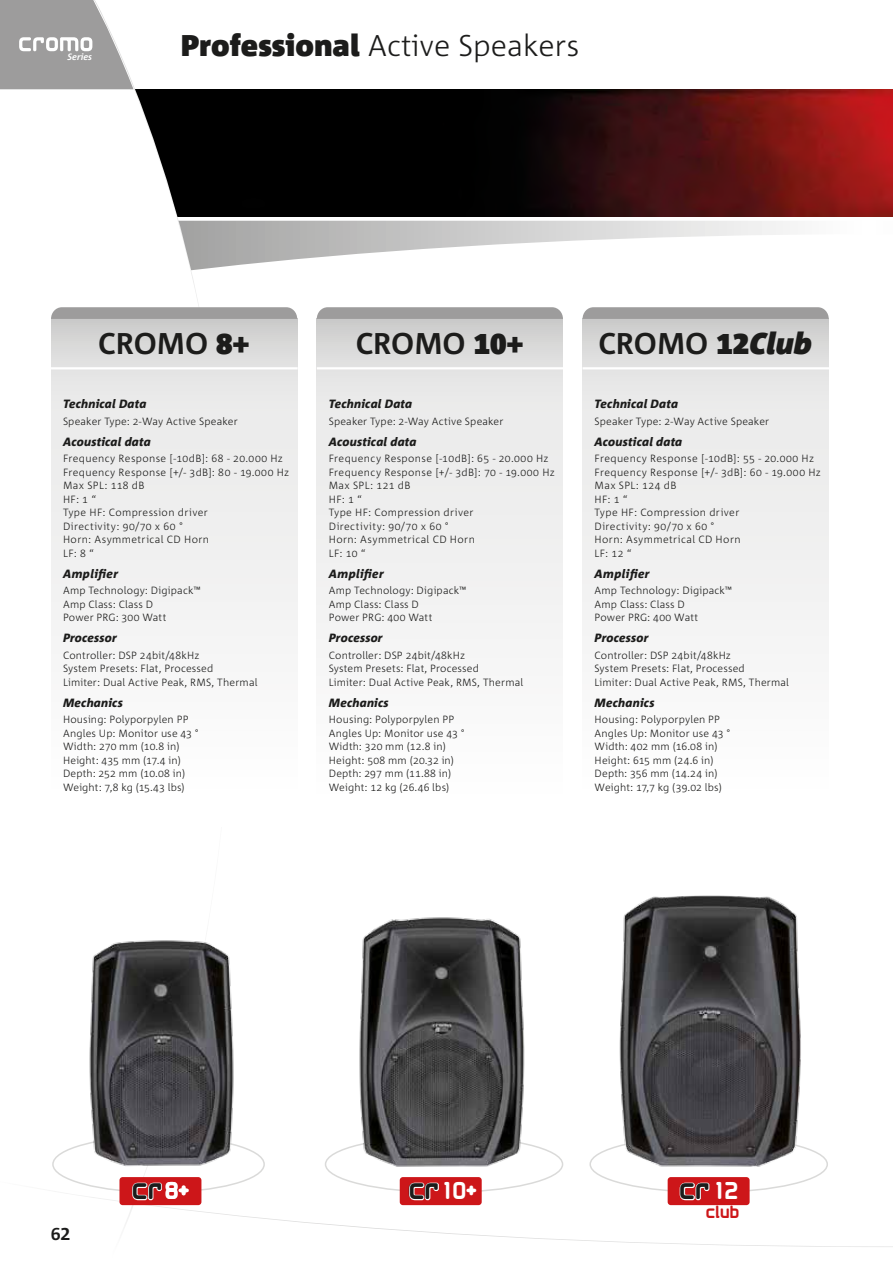
<style>
.page{position:relative;width:893px;height:1263px;background:#fff}
.page>*{position:absolute;margin:0;border:0;box-sizing:border-box;transform-origin:0 0}
.t1{font:300 30px "Corpid";color:#1c1c1b}
.t2{font:700 30px "Corpid";color:#1c1c1b}
.t3{font:24.9px "Airstrip Four";color:#1c1c1b}
.t4{font:21.75px "Airstrip Four";color:#fff}
.t5{font:700 18px "Corpid Caps";color:#1c1c1b}
.t6{font:15px "Airstrip Four";color:#cd1619}
.t7{font:italic 800 12px "Corpid";letter-spacing:.01em;color:#1c1c1b}
.t8{font:italic 800 12px "Corpid";letter-spacing:.03em;color:#1c1c1b}
.t9{font:300 10.5px/13.5px "Corpid";letter-spacing:.02em;color:#1c1c1b}
.t10{font:italic 700 9.15px "Corpid";color:#fff}
.s1{font-weight:900}
.s2{font-family:"Corpid Caps";font-weight:900}
.s3{font-weight:900;font-style:italic}
.s4{font-size:21.75px;color:#fff}
.s5{color:#fff}
.s6{font-size:24.9px}
</style>
<div class="page">
<svg style="left:233px;top:221px;width:557px;height:45px"></svg>
<img style="left:233px;top:89px;width:660px;height:128px">
<svg style="left:0;top:87px;width:233px;height:1091px"></svg>
<svg style="left:0;top:0;width:134px;height:89px"></svg>
<div style="left:400px;top:1177px;width:82px;height:28px;background:#d12b2e;border-radius:3px"></div>
<div style="left:668px;top:1177px;width:82px;height:28px;background:#d12b2e;border-radius:3px"></div>
<div style="left:51px;top:319px;width:246px;height:507px;background:linear-gradient(to bottom,#e0e0e0,#fff)"></div>
<hr style="left:51px;top:367px;width:247px;height:2px;background:#fff">
<svg style="left:51px;top:307px;width:246px;height:12px;background:#a09f9f"></svg>
<svg style="left:317px;top:319px;width:246px;height:320px"></svg>
<hr style="left:317px;top:367px;width:246px;height:2px;background:#fff">
<svg style="left:317px;top:307px;width:246px;height:12px;background:#a09f9f"></svg>
<div style="left:583px;top:319px;width:246px;height:507px;background:linear-gradient(to bottom,#e0e0e0,#fff)"></div>
<hr style="left:583px;top:367px;width:246px;height:2px;background:#fff">
<svg style="left:583px;top:307px;width:246px;height:12px;background:#a09f9f"></svg>
<img style="left:356px;top:917px;width:173px;height:250px">
<img style="left:86px;top:935px;width:153px;height:235px">
<img style="left:617px;top:895px;width:187px;height:272px">
<svg style="left:65px;top:1178px;width:828px;height:69px"></svg>
<div style="left:119px;top:1177px;width:82px;height:28px;background:#cd1619;border-radius:3px"></div>
<svg style="left:101px;top:1182px;width:62px;height:65px"></svg>
<p class="t10" style="left:68px;top:52px;width:26px">Series</p>
<h1 class="t1" style="left:181px;top:30px;width:400px"><span class="s1">Professional</span> Active Speakers</h1>
<h1 class="t2" style="left:98px;top:327px;width:153px">CROMO <span class="s2">8+</span></h1>
<p class="t7" style="left:63px;top:397px;width:85px">Technical Data</p>
<p class="t9" style="left:63px;top:414px;width:176px">Speaker Type: 2-Way Active Speaker</p>
<p class="t7" style="left:63px;top:435px;width:89px">Acoustical data</p>
<p class="t9" style="left:63px;top:452px;width:228px">Frequency Response [-10dB]: 68 - 20.000 Hz<br>Frequency Response [+/- 3dB]: 80 - 19.000 Hz<br>Max SPL: 118 dB<br>HF: 1 “<br>Type HF: Compression driver<br>Directivity: 90/70 x 60 °<br>Horn: Asymmetrical CD Horn<br>LF: 8 “</p>
<p class="t8" style="left:63px;top:567px;width:57px">Amplifier</p>
<p class="t9" style="left:63px;top:584px;width:139px">Amp Technology: Digipack™<br>Amp Class: Class D<br>Power PRG: 300 Watt</p>
<p class="t7" style="left:63px;top:631px;width:55px">Processor</p>
<p class="t9" style="left:63px;top:648px;width:196px">Controller: DSP 24bit/48kHz<br>System Presets: Flat, Processed<br>Limiter: Dual Active Peak, RMS, Thermal</p>
<p class="t7" style="left:63px;top:696px;width:61px">Mechanics</p>
<p class="t9" style="left:63px;top:713px;width:137px">Housing: Polyporpylen PP<br>Angles Up: Monitor use 43 °<br>Width: 270 mm (10.8 in)<br>Height: 435 mm (17.4 in)<br>Depth: 252 mm (10.08 in)<br>Weight: 7,8 kg (15.43 lbs)</p>
<h1 class="t2" style="left:356px;top:327px;width:169px">CROMO <span class="s2">10+</span></h1>
<p class="t7" style="left:329px;top:397px;width:85px">Technical Data</p>
<p class="t9" style="left:329px;top:414px;width:176px">Speaker Type: 2-Way Active Speaker</p>
<p class="t7" style="left:329px;top:435px;width:89px">Acoustical data</p>
<p class="t9" style="left:329px;top:452px;width:227px">Frequency Response [-10dB]: 65 - 20.000 Hz<br>Frequency Response [+/- 3dB]: 70 - 19.000 Hz<br>Max SPL: 121 dB<br>HF: 1 “<br>Type HF: Compression driver<br>Directivity: 90/70 x 60 °<br>Horn: Asymmetrical CD Horn<br>LF: 10 “</p>
<p class="t8" style="left:329px;top:567px;width:57px">Amplifier</p>
<p class="t9" style="left:329px;top:584px;width:139px">Amp Technology: Digipack™<br>Amp Class: Class D<br>Power PRG: 400 Watt</p>
<p class="t7" style="left:329px;top:631px;width:55px">Processor</p>
<p class="t9" style="left:329px;top:648px;width:196px">Controller: DSP 24bit/48kHz<br>System Presets: Flat, Processed<br>Limiter: Dual Active Peak, RMS, Thermal</p>
<p class="t7" style="left:329px;top:696px;width:61px">Mechanics</p>
<p class="t9" style="left:329px;top:713px;width:137px">Housing: Polyporpylen PP<br>Angles Up: Monitor use 43 °<br>Width: 320 mm (12.8 in)<br>Height: 508 mm (20.32 in)<br>Depth: 297 mm (11.88 in)<br>Weight: 12 kg (26.46 lbs)</p>
<h1 class="t2" style="left:598px;top:327px;width:215px">CROMO <span class="s2">12</span><span class="s3">Club</span></h1>
<p class="t7" style="left:595px;top:397px;width:85px">Technical Data</p>
<p class="t9" style="left:595px;top:414px;width:176px">Speaker Type: 2-Way Active Speaker</p>
<p class="t7" style="left:595px;top:435px;width:89px">Acoustical data</p>
<p class="t9" style="left:595px;top:452px;width:228px">Frequency Response [-10dB]: 55 - 20.000 Hz<br>Frequency Response [+/- 3dB]: 60 - 19.000 Hz<br>Max SPL: 124 dB<br>HF: 1 “<br>Type HF: Compression driver<br>Directivity: 90/70 x 60 °<br>Horn: Asymmetrical CD Horn<br>LF: 12 “</p>
<p class="t8" style="left:595px;top:567px;width:57px">Amplifier</p>
<p class="t9" style="left:595px;top:584px;width:139px">Amp Technology: Digipack™<br>Amp Class: Class D<br>Power PRG: 400 Watt</p>
<p class="t7" style="left:595px;top:631px;width:55px">Processor</p>
<p class="t9" style="left:595px;top:648px;width:196px">Controller: DSP 24bit/48kHz<br>System Presets: Flat, Processed<br>Limiter: Dual Active Peak, RMS, Thermal</p>
<p class="t7" style="left:595px;top:696px;width:61px">Mechanics</p>
<p class="t9" style="left:595px;top:713px;width:137px">Housing: Polyporpylen PP<br>Angles Up: Monitor use 43 °<br>Width: 402 mm (16.08 in)<br>Height: 615 mm (24.6 in)<br>Depth: 356 mm (14.24 in)<br>Weight: 17,7 kg (39.02 lbs)</p>
<h3 class="t5" style="left:51px;top:1224px;width:21px">62</h3>
<h2 class="t3" style="left:132px;top:1176px;width:61px">CR<span class="s4">8</span><span class="s5">+</span></h2>
<h2 class="t3" style="left:409px;top:1176px;width:32px">CR</h2>
<h2 class="t3" style="left:680px;top:1176px;width:60px">CR<span class="s4">12</span></h2>
<h3 class="t4" style="left:441px;top:1179px;width:40px">10<span class="s6">+</span></h3>
<h3 class="t6" style="left:706px;top:1204px;width:35px">club</h3>
</div>
